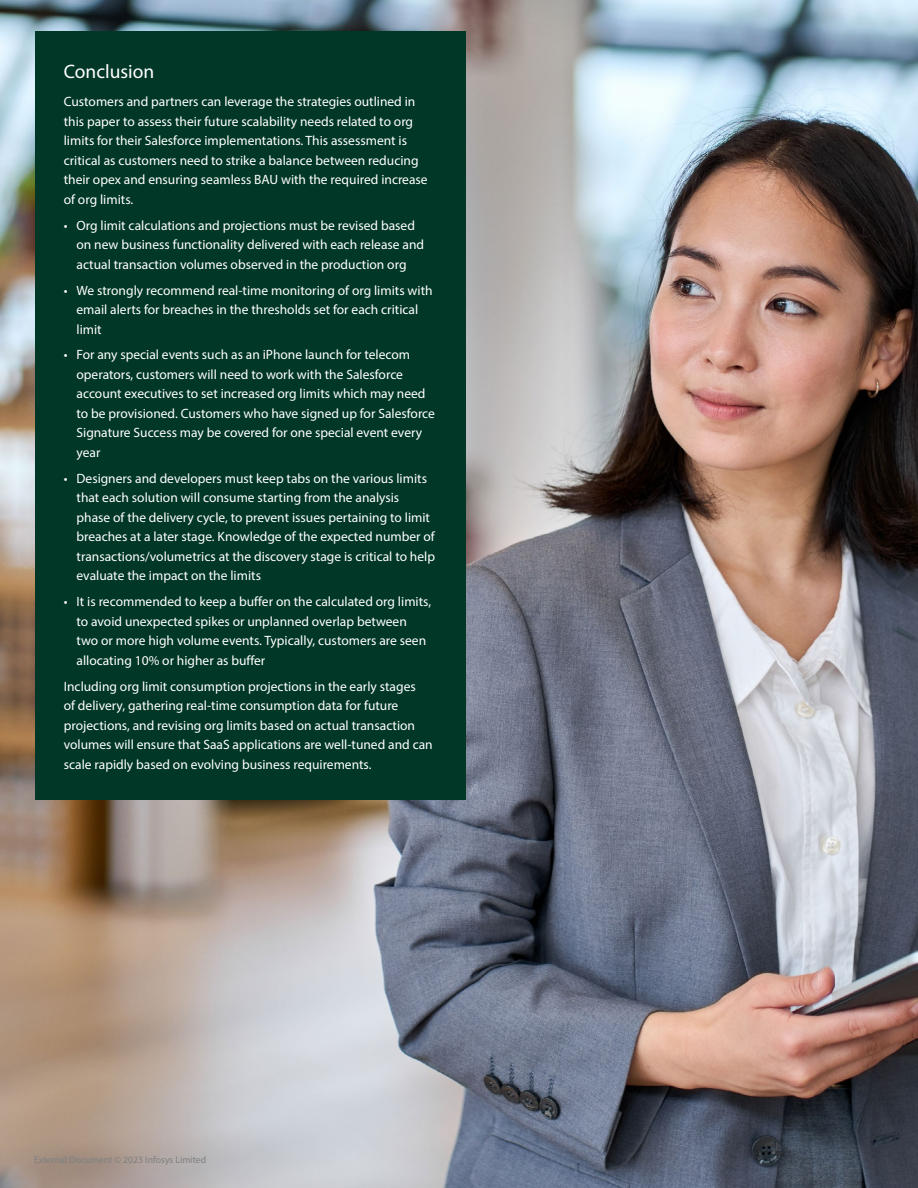
<style>
.page{position:relative;width:918px;height:1188px;background:#fff}
.page>*{position:absolute;margin:0;border:0;box-sizing:border-box;transform-origin:0 0}
.t1{font:19.5px "Myriad Pro";color:#fff}
.t2{font:13.5px/19.5px "Myriad Pro";color:#fff}
.t3{font:9.75px "Myriad Pro";color:#7f8080}
</style>
<div class="page">
<img style="left:0;top:0;width:918px;height:1188px">
<div style="left:35px;top:31px;width:431px;height:768px;background:#003726"></div>
<h1 class="t1" style="left:64px;top:60px;width:92px">Conclusion</h1>
<p class="t2" style="left:64px;top:92px;width:365px">Customers and partners can leverage the strategies outlined in this paper to assess their future scalability needs related to org limits for their Salesforce implementations. This assessment is critical as customers need to strike a balance between reducing their opex and ensuring seamless BAU with the required increase of org limits.</p>
<p class="t2" style="left:77px;top:215px;width:349px;text-indent:-13px">• Org limit calculations and projections must be revised based on new business functionality delivered with each release and actual transaction volumes observed in the production org</p>
<p class="t2" style="left:77px;top:280px;width:358px;text-indent:-13px">• We strongly recommend real-time monitoring of org limits with email alerts for breaches in the thresholds set for each critical limit</p>
<p class="t2" style="left:77px;top:345px;width:360px;text-indent:-13px">• For any special events such as an iPhone launch for telecom operators, customers will need to work with the Salesforce account executives to set increased org limits which may need to be provisioned. Customers who have signed up for Salesforce Signature Success may be covered for one special event every year</p>
<p class="t2" style="left:77px;top:468px;width:360px;text-indent:-13px">• Designers and developers must keep tabs on the various limits that each solution will consume starting from the analysis phase of the delivery cycle, to prevent issues pertaining to limit breaches at a later stage. Knowledge of the expected number of transactions/volumetrics at the discovery stage is critical to help evaluate the impact on the limits</p>
<p class="t2" style="left:77px;top:592px;width:356px;text-indent:-13px">• It is recommended to keep a buffer on the calculated org limits, to avoid unexpected spikes or unplanned overlap between two or more high volume events. Typically, customers are seen allocating 10% or higher as buffer</p>
<p class="t2" style="left:64px;top:676px;width:370px">Including org limit consumption projections in the early stages<br>of delivery, gathering real-time consumption data for future projections, and revising org limits based on actual transaction volumes will ensure that SaaS applications are well-tuned and can scale rapidly based on evolving business requirements.</p>
<p class="t3" style="left:34px;top:1154px;width:174px">External Document © 2023 Infosys Limited</p>
</div>
